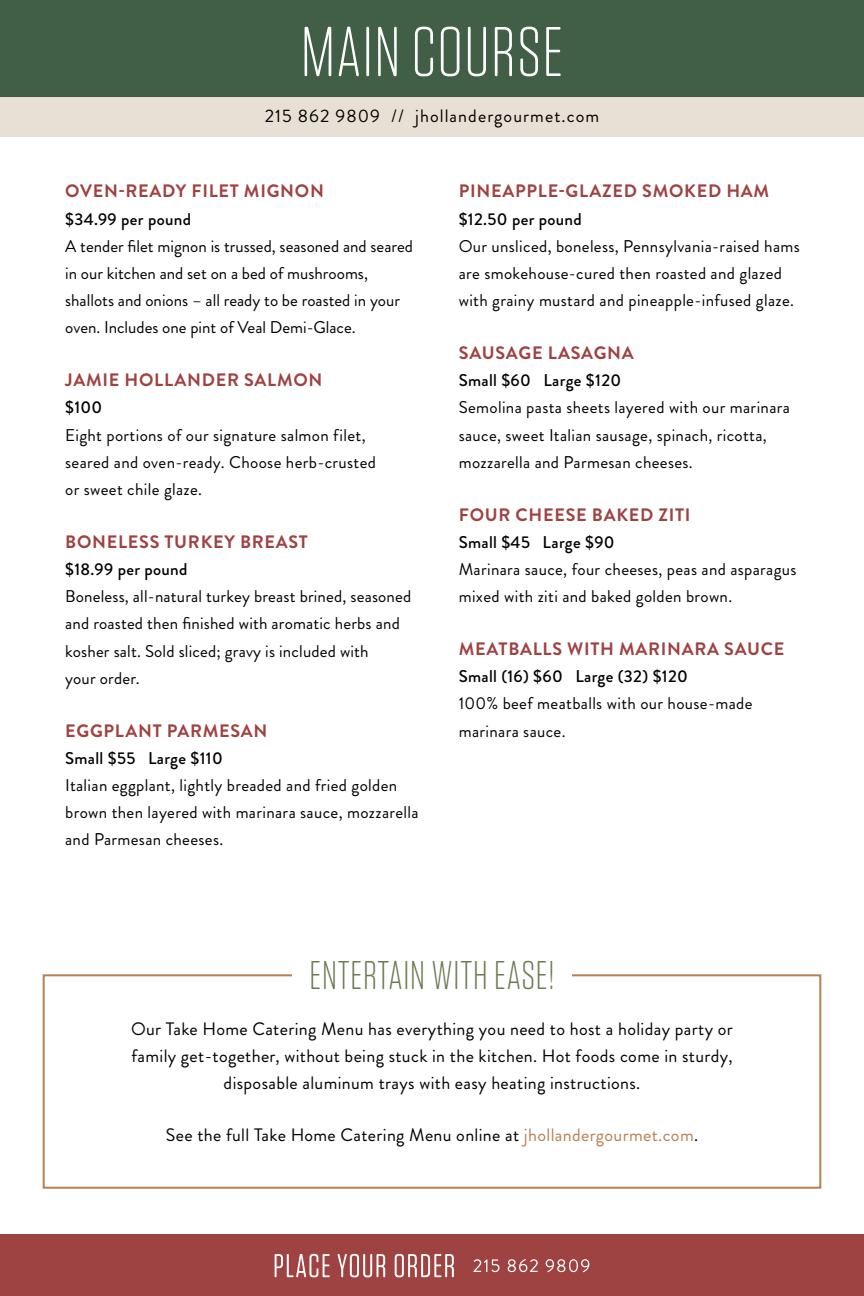
<style>
.page{position:relative;width:864px;height:1296px;background:#fff}
.page>*{position:absolute;margin:0;border:0;box-sizing:border-box;transform-origin:0 0}
.t1{font:300 70px "Tungsten Rounded";letter-spacing:.02em;color:#fff}
.t2{font:300 40px "Tungsten Rounded";letter-spacing:.02em;color:#6b7a52}
.t3{font:18px/27.2px "Brandon Grotesque";letter-spacing:.02em;color:#000;text-align:center}
.t4{font:700 18px "Brandon Grotesque";letter-spacing:.04em;color:#9e4342}
.t5{font:18px "Brandon Grotesque";letter-spacing:.06em;color:#000}
.t6{font:17px/27.2px "Brandon Grotesque";letter-spacing:.02em;color:#000}
.t7{font:17px/27.2px "Brandon Grotesque";color:#000}
.t8{font:500 17px "Brandon Grotesque";letter-spacing:.02em;color:#000}
.s1{color:#b9804f}
</style>
<div class="page">
<div style="left:0;top:1235px;width:864px;height:61px;background:#9e4342"></div>
<div style="left:0;top:0;width:864px;height:97px;background:#415f46"></div>
<div style="left:0;top:97px;width:864px;height:40px;background:#e7e1d5"></div>
<svg style="left:275px;top:1254px;width:179px;height:23px"></svg>
<svg style="left:473px;top:1259px;width:116px;height:13px"></svg>
<div style="left:43px;top:974px;width:778px;height:215px;border:2px solid #b9804f"></div>
<div style="left:292px;top:957px;width:280px;height:35px;background:#fff"></div>
<h1 class="t1" style="left:301px;top:16px;width:264px">MAIN COURSE</h1>
<p class="t5" style="left:265px;top:103px;width:336px">215 862 9809 // jhollandergourmet.com</p>
<p class="t4" style="left:65px;top:179px;width:260px">OVEN-READY FILET MIGNON</p>
<p class="t8" style="left:65px;top:207px;width:127px">$34.99 per pound</p>
<p class="t7" style="left:65px;top:233px;width:349px">A tender filet mignon is trussed, seasoned and seared in our kitchen and set on a bed of mushrooms, shallots and onions – all ready to be roasted in your oven. Includes one pint of Veal Demi-Glace.</p>
<p class="t4" style="left:65px;top:368px;width:259px">JAMIE HOLLANDER SALMON</p>
<p class="t8" style="left:65px;top:396px;width:39px">$100</p>
<p class="t6" style="left:65px;top:421px;width:312px">Eight portions of our signature salmon filet, seared and oven-ready. Choose herb-crusted or sweet chile glaze.</p>
<p class="t4" style="left:65px;top:529px;width:244px">BONELESS TURKEY BREAST</p>
<p class="t8" style="left:65px;top:557px;width:124px">$18.99 per pound</p>
<p class="t6" style="left:65px;top:583px;width:348px">Boneless, all-natural turkey breast brined, seasoned and roasted then finished with aromatic herbs and kosher salt. Sold sliced; gravy is included with<br>your order.</p>
<p class="t4" style="left:65px;top:718px;width:204px">EGGPLANT PARMESAN</p>
<p class="t8" style="left:65px;top:746px;width:159px">Small $55 Large $110</p>
<p class="t6" style="left:65px;top:772px;width:355px">Italian eggplant, lightly breaded and fried golden brown then layered with marinara sauce, mozzarella and Parmesan cheeses.</p>
<p class="t4" style="left:459px;top:179px;width:312px">PINEAPPLE-GLAZED SMOKED HAM</p>
<p class="t8" style="left:459px;top:207px;width:125px">$12.50 per pound</p>
<p class="t6" style="left:459px;top:233px;width:343px">Our unsliced, boneless, Pennsylvania-raised hams are smokehouse-cured then roasted and glazed with grainy mustard and pineapple-infused glaze.</p>
<p class="t4" style="left:459px;top:340px;width:177px">SAUSAGE LASAGNA</p>
<p class="t8" style="left:459px;top:369px;width:164px">Small $60 Large $120</p>
<p class="t6" style="left:459px;top:394px;width:333px">Semolina pasta sheets layered with our marinara sauce, sweet Italian sausage, spinach, ricotta, mozzarella and Parmesan cheeses.</p>
<p class="t4" style="left:459px;top:502px;width:233px">FOUR CHEESE BAKED ZITI</p>
<p class="t8" style="left:459px;top:530px;width:157px">Small $45 Large $90</p>
<p class="t6" style="left:459px;top:556px;width:339px">Marinara sauce, four cheeses, peas and asparagus mixed with ziti and baked golden brown.</p>
<p class="t4" style="left:459px;top:636px;width:327px">MEATBALLS WITH MARINARA SAUCE</p>
<p class="t8" style="left:459px;top:665px;width:231px">Small (16) $60 Large (32) $120</p>
<p class="t6" style="left:459px;top:690px;width:295px">100% beef meatballs with our house-made marinara sauce.</p>
<h2 class="t2" style="left:309px;top:955px;width:247px">ENTERTAIN WITH EASE!</h2>
<p class="t3" style="left:131px;top:1016px;width:603px">Our Take Home Catering Menu has everything you need to host a holiday party or family get-together, without being stuck in the kitchen. Hot foods come in sturdy, disposable aluminum trays with easy heating instructions.</p>
<p class="t3" style="left:166px;top:1121px;width:534px">See the full Take Home Catering Menu online at <span class="s1">jhollandergourmet.com</span>.</p>
</div>
